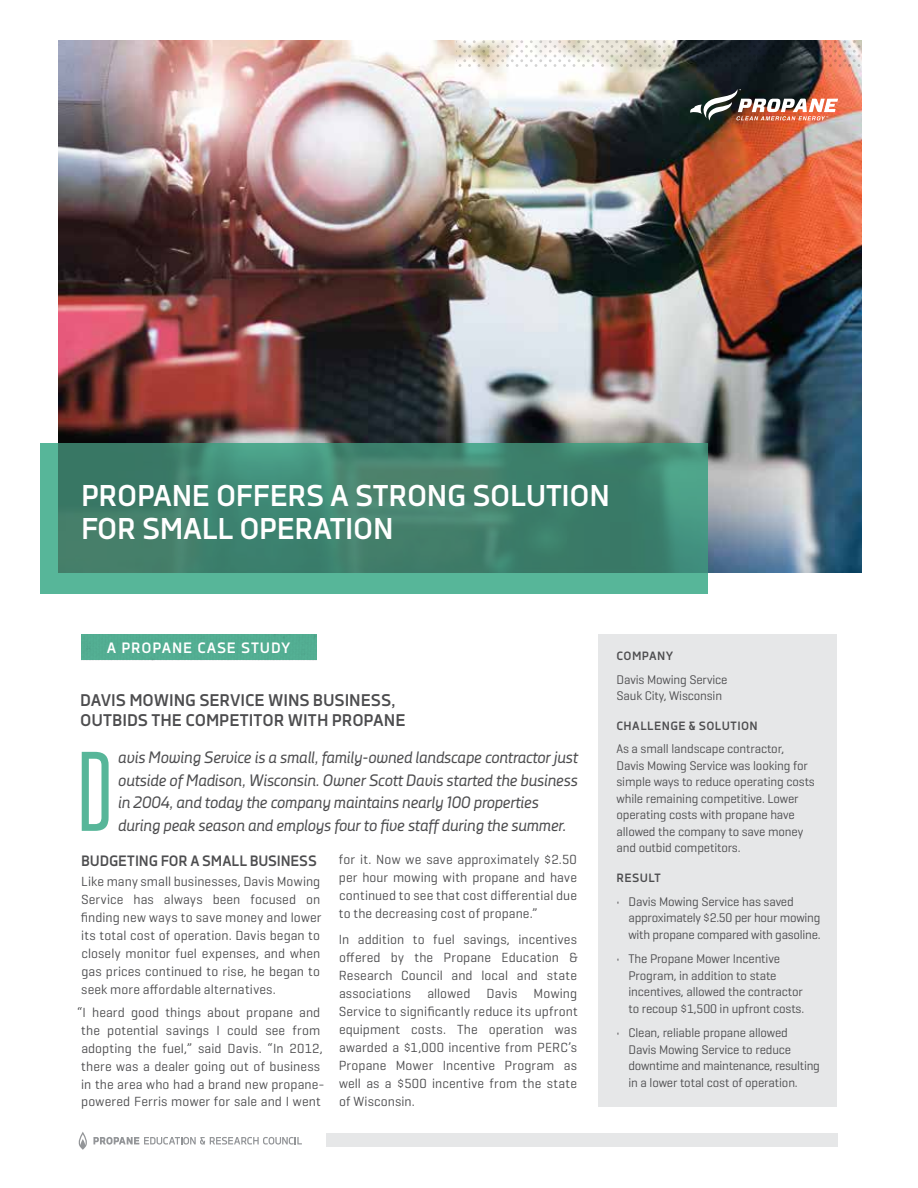
<style>
.page{position:relative;width:918px;height:1188px;background:#fff}
.page>*{position:absolute;margin:0;border:0;box-sizing:border-box;transform-origin:0 0}
.t1{font:112.8px "Heroic Condensed";color:#57b699}
.t2{font:700 30px/33px "Decima Nova";letter-spacing:-.01em;color:#fff}
.t3{font:700 16.8px/19.5px "Decima Nova";letter-spacing:-.005em;color:#4d4d4f}
.t4{font:italic 16.5px/22.5px "Decima Nova";letter-spacing:-.02em;color:#4d4d4f}
.t5{font:700 15px "Decima Nova";letter-spacing:-.01em;color:#4d4d4f}
.t6{font:700 15px "Decima Nova";letter-spacing:.06em;color:#fff}
.t7{font:13.5px/18px "Geogrotesque";letter-spacing:.01em;color:#4d4d4f;text-align:justify}
.t8{font:12.75px/16.5px "Geogrotesque";letter-spacing:-.01em;color:#4d4d4f}
.t9{font:700 12px "Decima Nova";letter-spacing:.035em;color:#4d4d4f}
</style>
<div class="page">
<img style="left:59px;top:40px;width:803px;height:532px">
<svg style="left:457px;top:40px;width:405px;height:28px;background:#9d9792"></svg>
<div style="left:326px;top:1133px;width:512px;height:14px;background:#e6e7e8"></div>
<svg style="left:78px;top:1132px;width:224px;height:18px"></svg>
<div style="left:598px;top:634px;width:239px;height:473px;background:#e6e7e8"></div>
<div style="left:81px;top:634px;width:235px;height:26px;background:#52ad92"></div>
<svg style="left:40px;top:443px;width:668px;height:150px;background:#448b75"></svg>
<img style="left:690px;top:89px;width:148px;height:32px">
<h2 class="t2" style="left:81px;top:479px;width:530px">PROPANE OFFERS A STRONG SOLUTION<br>FOR SMALL OPERATION</h2>
<p class="t6" style="left:107px;top:640px;width:185px">A PROPANE CASE STUDY</p>
<p class="t3" style="left:80px;top:691px;width:327px">DAVIS MOWING SERVICE WINS BUSINESS,<br>OUTBIDS THE COMPETITOR WITH PROPANE</p>
<h1 class="t1" style="left:75px;top:731px;width:42px">D</h1>
<p class="t4" style="left:118px;top:746px;width:462px">avis Mowing Service is a small, family-owned landscape contractor just outside of Madison, Wisconsin. Owner Scott Davis started the business in 2004, and today the company maintains nearly 100 properties during peak season and employs four to five staff during the summer.</p>
<p class="t5" style="left:81px;top:852px;width:237px">BUDGETING FOR A SMALL BUSINESS</p>
<p class="t7" style="left:81px;top:872px;width:242px">Like many small businesses, Davis Mowing Service has always been focused on finding new ways to save money and lower its total cost of operation. Davis began to closely monitor fuel expenses, and when gas prices continued to rise, he began to seek more affordable alternatives.</p>
<p class="t7" style="left:77px;top:1003px;width:249px;text-align:center">“I heard good things about propane and the potential savings I could see from adopting the fuel,” said Davis. “In 2012, there was a dealer going out of business in the area who had a brand new propane&shy;powered Ferris mower for sale and I went</p>
<p class="t7" style="left:339px;top:850px;width:240px">for it. Now we save approximately $2.50 per hour mowing with propane and have continued to see that cost differential due to the decreasing cost of propane.”</p>
<p class="t7" style="left:339px;top:930px;width:241px">In addition to fuel savings, incentives offered by the Propane Education &amp; Research Council and local and state associations allowed Davis Mowing Service to significantly reduce its upfront equipment costs. The operation was awarded a $1,000 incentive from PERC’s Propane Mower Incentive Program as well as a $500 incentive from the state of Wisconsin.</p>
<p class="t9" style="left:616px;top:649px;width:59px">COMPANY</p>
<p class="t8" style="left:616px;top:671px;width:113px">Davis Mowing Service<br>Sauk City, Wisconsin</p>
<p class="t9" style="left:616px;top:719px;width:143px">CHALLENGE &amp; SOLUTION</p>
<p class="t8" style="left:616px;top:740px;width:200px">As a small landscape contractor, Davis Mowing Service was looking for simple ways to reduce operating costs while remaining competitive. Lower operating costs with propane have allowed the company to save money and outbid competitors.</p>
<p class="t9" style="left:616px;top:871px;width:46px">RESULT</p>
<p class="t8" style="left:628px;top:893px;width:194px;text-indent:-12px">• Davis Mowing Service has saved approximately $2.50 per hour mowing with propane compared with gasoline.</p>
<p class="t8" style="left:628px;top:950px;width:177px;text-indent:-12px">• The Propane Mower Incentive<br>Program, in addition to state incentives, allowed the contractor to recoup $1,500 in upfront costs.</p>
<p class="t8" style="left:628px;top:1024px;width:193px;text-indent:-12px">• Clean, reliable propane allowed<br>Davis Mowing Service to reduce downtime and maintenance, resulting in a lower total cost of operation.</p>
</div>
